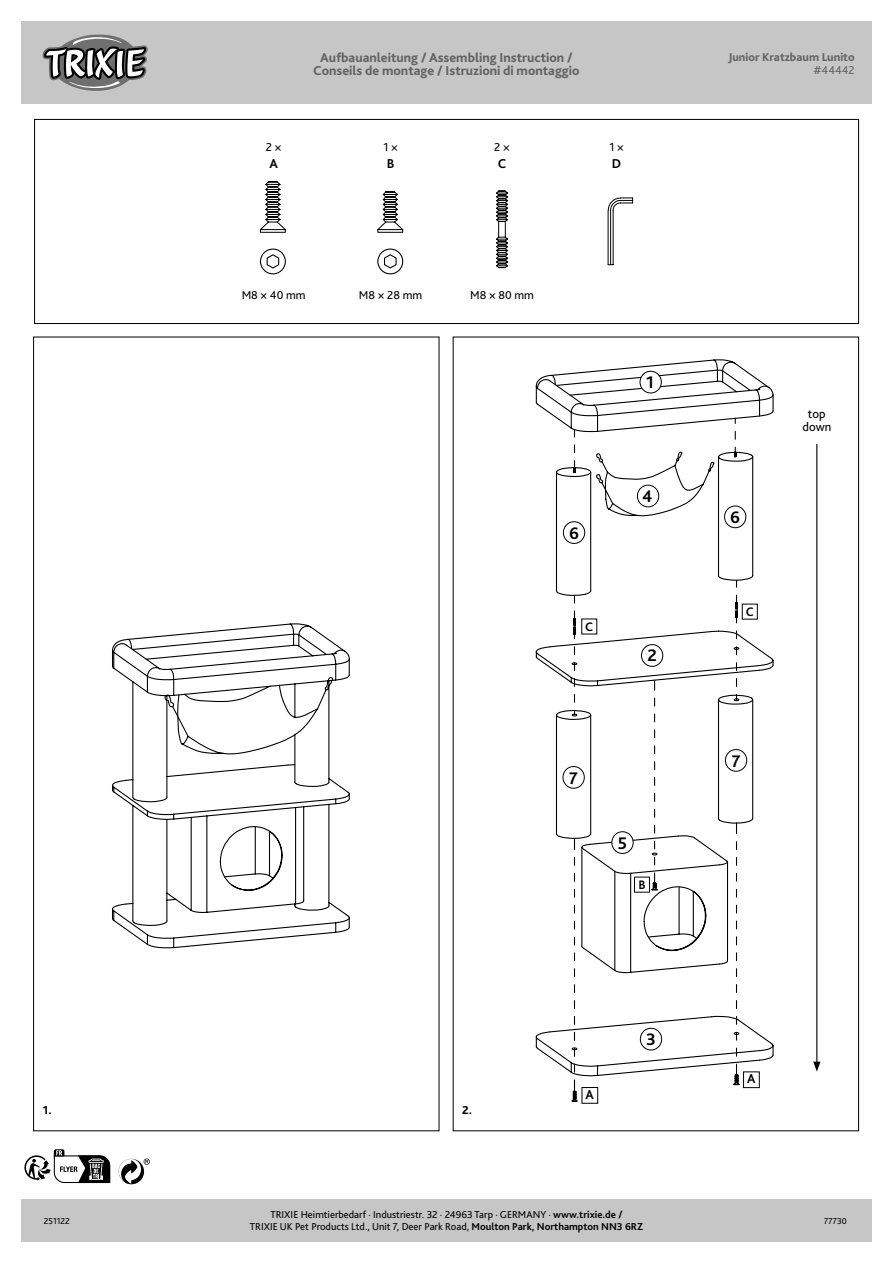
<style>
.page{position:relative;width:893px;height:1263px;background:#fff}
.page>*{position:absolute;margin:0;border:0;box-sizing:border-box;transform-origin:0 0}
.t1{font:700 17.55px "Bliss Pro";color:#000}
.t2{font:800 13.5px/13.5px "Bliss Pro";color:#646363;text-align:center}
.t3{font:700 13.5px "Bliss Pro";color:#000}
.t4{font:700 12.9px "Bliss Pro";color:#000}
.t5{font:12.75px/13.5px "Bliss Pro";color:#000;text-align:center}
.t6{font:12px "Bliss Pro";color:#000}
.t7{font:800 12px "Bliss Pro";color:#646363}
.t8{font:12px "Bliss Pro";color:#646363}
.t9{font:800 12px "Bliss Pro";color:#000}
.t10{font:10.5px/12.6px "Bliss Pro";color:#000;text-align:center}
.t11{font:9px "Bliss Pro";color:#000}
.s1{font-weight:700}
</style>
<div class="page">
<div style="left:21px;top:1199px;width:851px;height:43px;background:#c6c6c6"></div>
<div style="left:21px;top:21px;width:851px;height:83px;background:#c6c6c6"></div>
<svg style="left:42px;top:34px;width:106px;height:57px"></svg>
<svg style="left:24px;top:1149px;width:87px;height:35px"></svg>
<svg style="left:119px;top:1158px;width:31px;height:26px"></svg>
<div style="left:34px;top:119px;width:825px;height:205px;border:1px solid #000"></div>
<svg style="left:260px;top:181px;width:26px;height:52px"></svg>
<svg style="left:259px;top:248px;width:27px;height:27px"></svg>
<svg style="left:377px;top:190px;width:256px;height:85px"></svg>
<svg style="left:112px;top:623px;width:238px;height:326px"></svg>
<svg style="left:535px;top:359px;width:239px;height:714px"></svg>
<svg style="left:571px;top:917px;width:169px;height:134px"></svg>
<svg style="left:571px;top:1073px;width:173px;height:31px"></svg>
<svg style="left:570px;top:387px;width:194px;height:530px"></svg>
<div style="left:563px;top:522px;width:22px;height:21px;background:#fff;border-radius:50%"></div>
<div style="left:563px;top:521px;width:22px;height:23px;border:1px solid #000;border-radius:50%"></div>
<div style="left:724px;top:506px;width:22px;height:22px;background:#fff;border-radius:50%"></div>
<div style="left:724px;top:506px;width:22px;height:22px;border:1px solid #000;border-radius:50%"></div>
<div style="left:725px;top:749px;width:22px;height:22px;background:#fff;border-radius:50%"></div>
<div style="left:725px;top:749px;width:22px;height:23px;border:1px solid #000;border-radius:50%"></div>
<div style="left:563px;top:766px;width:21px;height:22px;background:#fff;border-radius:50%"></div>
<div style="left:563px;top:766px;width:22px;height:23px;border:1px solid #000;border-radius:50%"></div>
<div style="left:612px;top:832px;width:21px;height:21px;background:#fff;border-radius:50%"></div>
<div style="left:611px;top:831px;width:22px;height:23px;border:1px solid #000;border-radius:50%"></div>
<div style="left:637px;top:485px;width:22px;height:22px;background:#fff;border-radius:50%"></div>
<div style="left:637px;top:485px;width:22px;height:22px;border:1px solid #000;border-radius:50%"></div>
<div style="left:640px;top:371px;width:21px;height:22px;background:#fff;border-radius:50%"></div>
<div style="left:640px;top:371px;width:22px;height:22px;border:1px solid #000;border-radius:50%"></div>
<div style="left:641px;top:645px;width:22px;height:21px;background:#fff;border-radius:50%"></div>
<div style="left:641px;top:644px;width:22px;height:23px;border:1px solid #000;border-radius:50%"></div>
<div style="left:640px;top:1028px;width:22px;height:22px;background:#fff;border-radius:50%"></div>
<div style="left:640px;top:1028px;width:22px;height:22px;border:1px solid #000;border-radius:50%"></div>
<div style="left:582px;top:611px;width:19px;height:26px;background:linear-gradient(to bottom,#fff,#fff)"></div>
<div style="left:634px;top:879px;width:16px;height:23px;background:#fff"></div>
<div style="left:744px;top:593px;width:20px;height:27px;background:#fff"></div>
<div style="left:582px;top:619px;width:15px;height:15px;background:#fff"></div>
<div style="left:742px;top:604px;width:16px;height:15px;border:1px solid #000"></div>
<div style="left:634px;top:877px;width:16px;height:15px;border:1px solid #000"></div>
<div style="left:582px;top:1087px;width:16px;height:16px;background:#fff"></div>
<div style="left:582px;top:1087px;width:16px;height:16px;border:1px solid #000"></div>
<div style="left:743px;top:1071px;width:16px;height:17px;border:1px solid #000"></div>
<hr style="left:816px;top:444px;width:1px;height:620px;background:#000">
<svg style="left:813px;top:1061px;width:7px;height:10px"></svg>
<p class="t6" style="left:266px;top:139px;width:17px">2 ×</p>
<p class="t3" style="left:269px;top:155px;width:10px">A</p>
<p class="t2" style="left:313px;top:50px;width:268px">Aufbauanleitung / Assembling Instruction /<br>Conseils de montage / Istruzioni di montaggio</p>
<p class="t7" style="left:728px;top:49px;width:128px">Junior Kratzbaum Lunito</p>
<p class="t8" style="left:813px;top:63px;width:43px">#44442</p>
<p class="t6" style="left:383px;top:139px;width:16px">1 ×</p>
<p class="t3" style="left:387px;top:155px;width:9px">B</p>
<p class="t6" style="left:494px;top:139px;width:17px">2 ×</p>
<p class="t3" style="left:498px;top:155px;width:10px">C</p>
<p class="t6" style="left:609px;top:139px;width:16px">1 ×</p>
<p class="t3" style="left:612px;top:155px;width:11px">D</p>
<p class="t6" style="left:242px;top:288px;width:65px">M8 × 40 mm</p>
<p class="t6" style="left:359px;top:288px;width:65px">M8 × 28 mm</p>
<p class="t6" style="left:470px;top:288px;width:65px">M8 × 80 mm</p>
<h1 class="t1" style="left:569px;top:522px;width:11px">6</h1>
<p class="t4" style="left:585px;top:619px;width:9px">C</p>
<h1 class="t1" style="left:646px;top:372px;width:9px">1</h1>
<h1 class="t1" style="left:642px;top:485px;width:12px">4</h1>
<h1 class="t1" style="left:648px;top:644px;width:11px">2</h1>
<h1 class="t1" style="left:569px;top:767px;width:10px">7</h1>
<h1 class="t1" style="left:618px;top:832px;width:11px">5</h1>
<p class="t4" style="left:638px;top:877px;width:9px">B</p>
<h1 class="t1" style="left:730px;top:506px;width:11px">6</h1>
<p class="t4" style="left:746px;top:604px;width:9px">C</p>
<p class="t5" style="left:802px;top:407px;width:30px">top down</p>
<h1 class="t1" style="left:732px;top:750px;width:10px">7</h1>
<p class="t3" style="left:586px;top:1086px;width:10px">A</p>
<h1 class="t1" style="left:646px;top:1028px;width:11px">3</h1>
<p class="t3" style="left:747px;top:1070px;width:10px">A</p>
<p class="t9" style="left:43px;top:1102px;width:10px">1.</p>
<p class="t9" style="left:462px;top:1102px;width:11px">2.</p>
<p class="t10" style="left:250px;top:1207px;width:395px">TRIXIE Heimtierbedarf · Industriestr. 32 · 24963 Tarp · GERMANY · <span class="s1">www.trixie.de /<br></span>TRIXIE UK Pet Products Ltd., Unit 7, Deer Park Road, <span class="s1">Moulton Park, Northampton NN3 6RZ</span></p>
<p class="t11" style="left:44px;top:1215px;width:27px">251122</p>
<p class="t11" style="left:824px;top:1215px;width:24px">77730</p>
</div>
